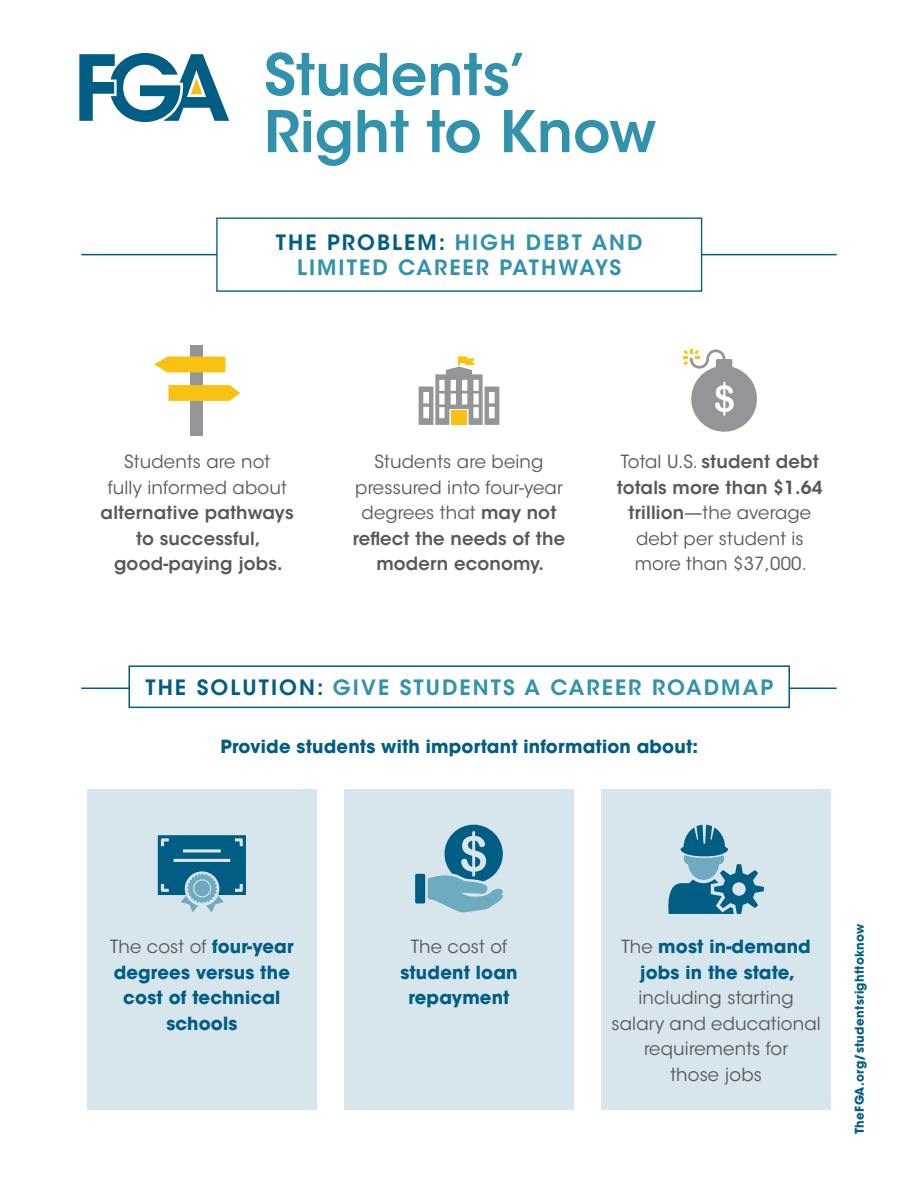
<style>
.page{position:relative;width:918px;height:1188px;background:#fff}
.page>*{position:absolute;margin:0;border:0;box-sizing:border-box;transform-origin:0 0}
.t1{font:600 57px/57px "ITC Avant Garde Std";color:#3192ac}
.subhead{font:600 21px/25.5px "ITC Avant Garde Std";letter-spacing:.1em;color:#3192ac;text-align:center}
.Body_Text{font:18px/25.5px "ITC Avant Garde Std";letter-spacing:.01em;color:#57585a;text-align:center}
.Body_Text-2{font:700 18px/25.5px "ITC Avant Garde Std";letter-spacing:.01em;color:#005d83;text-align:center}
.Body_Text-3{font:600 18px/25.5px "ITC Avant Garde Std";letter-spacing:.01em;color:#57585a;text-align:center}
.t2{font:700 12px "ITC Avant Garde Std";letter-spacing:.025em;color:#005d83}
.s1{color:#005d83}
.s2{font-weight:400}
.s3{font-weight:600}
.s4{font-weight:400;color:#57585a}
.s5{font-weight:700;color:#005d83}
</style>
<div class="page">
<svg style="left:79px;top:53px;width:150px;height:69px"></svg>
<div style="left:87px;top:789px;width:230px;height:321px;background:#d7e5ec"></div>
<svg style="left:158px;top:835px;width:88px;height:77px"></svg>
<div style="left:344px;top:789px;width:230px;height:321px;background:#d7e5ec"></div>
<div style="left:601px;top:789px;width:230px;height:321px;background:#d7e5ec"></div>
<hr style="left:81px;top:254px;width:756px;height:1px;background:#005d83">
<div style="left:217px;top:218px;width:485px;height:73px;background:#fff"></div>
<div style="left:216px;top:218px;width:486px;height:74px;border:1px solid #005d83"></div>
<hr style="left:81px;top:688px;width:756px;height:1px;background:#005d83">
<div style="left:129px;top:666px;width:660px;height:41px;background:#fff"></div>
<div style="left:128px;top:665px;width:662px;height:43px;border:2px solid #005d83"></div>
<div style="left:191px;top:345px;width:12px;height:91px;background:#939598"></div>
<svg style="left:154px;top:357px;width:71px;height:15px"></svg>
<svg style="left:168px;top:385px;width:72px;height:16px"></svg>
<svg style="left:683px;top:349px;width:74px;height:83px"></svg>
<svg style="left:419px;top:356px;width:80px;height:69px"></svg>
<div style="left:451px;top:411px;width:7px;height:14px;background:#f9c212"></div>
<div style="left:460px;top:411px;width:7px;height:14px;background:#f9c212"></div>
<svg style="left:415px;top:825px;width:88px;height:88px"></svg>
<svg style="left:668px;top:825px;width:96px;height:89px"></svg>
<h1 class="t1" style="left:264px;top:46px;width:394px">Students’<br>Right to Know</h1>
<p class="subhead" style="left:276px;top:229px;width:368px"><span class="s1">THE PROBLEM:</span> HIGH DEBT AND<br>LIMITED CAREER PATHWAYS</p>
<p class="Body_Text-3" style="left:101px;top:449px;width:195px"><span class="s2">Students are not<br>fully informed about </span>alternative pathways to successful, good-paying jobs.</p>
<p class="Body_Text" style="left:353px;top:449px;width:214px">Students are being pressured into four-year degrees that <span class="s3">may not reflect the needs of the modern economy.</span></p>
<p class="Body_Text" style="left:617px;top:449px;width:207px">Total U.S. <span class="s3">student debt totals more than $1.64 trillion</span>—the average debt per student is more than $37,000.</p>
<p class="subhead" style="left:145px;top:674px;width:629px"><span class="s1">THE SOLUTION:</span> GIVE STUDENTS A CAREER ROADMAP</p>
<p class="Body_Text-2" style="left:220px;top:733px;width:479px">Provide students with important information about:</p>
<p class="Body_Text-2" style="left:110px;top:934px;width:185px"><span class="s4">The cost of</span> four-year degrees versus the cost of technical schools</p>
<p class="Body_Text-2" style="left:400px;top:934px;width:119px"><span class="s4">The cost of </span>student loan repayment</p>
<p class="Body_Text" style="left:612px;top:934px;width:211px">The <span class="s5">most in-demand jobs in the state, </span>including starting salary and educational requirements for<br>those jobs</p>
<p class="t2" style="left:852px;top:1134px;width:212px;rotate:-90deg">TheFGA.org/studentsrighttoknow</p>
</div>
